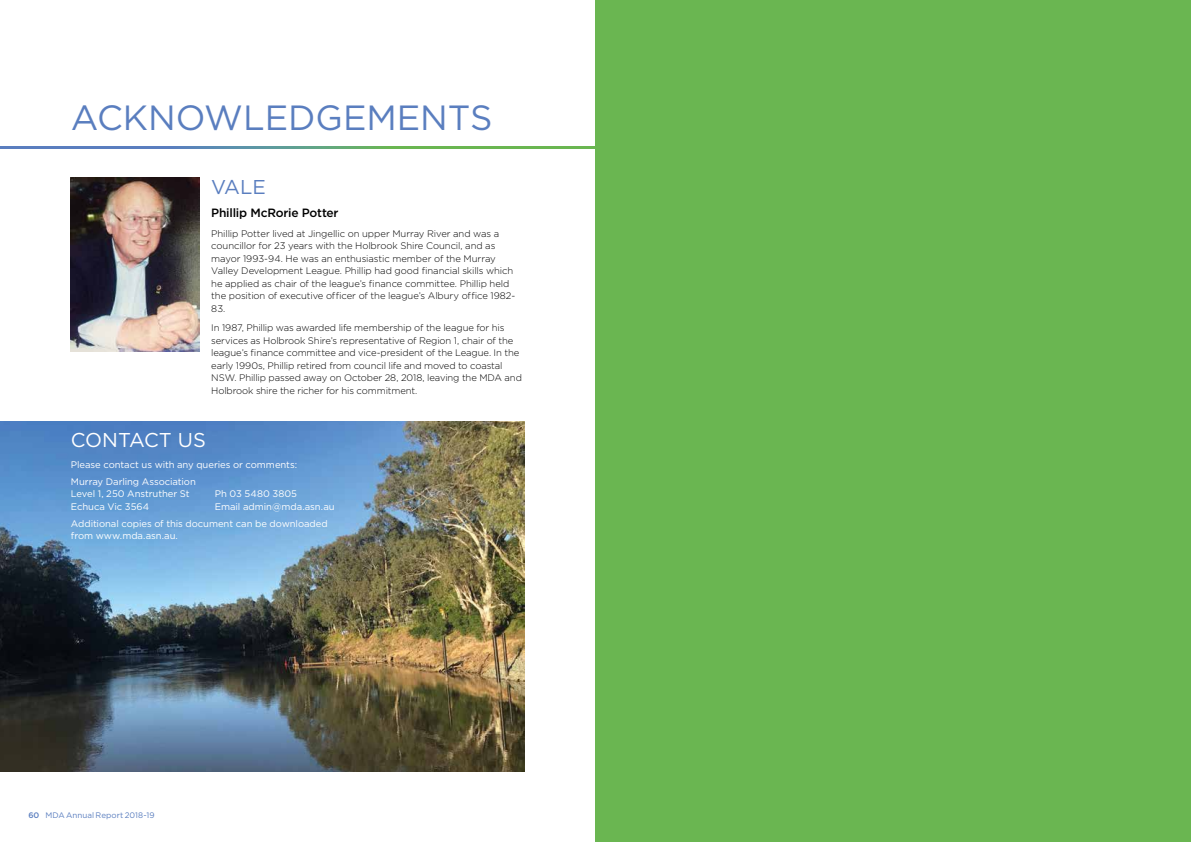
<style>
.page{position:relative;width:1191px;height:842px;background:#fff}
.page>*{position:absolute;margin:0;border:0;box-sizing:border-box;transform-origin:0 0}
.t1{font:35px "Gotham";color:#5a7ebf}
.t2{font:20px "Gotham";color:#fff}
.t3{font:20px "Gotham";color:#5a7ebf}
.t4{font:500 12px "Gotham";letter-spacing:-.02em;color:#000}
.t5{font:300 9.5px/12.5px "Gotham";letter-spacing:-.01em;color:#000}
.t6{font:9.5px/16.7px "Gotham";letter-spacing:-.005em;color:#fff}
.t7{font:8px "Gotham";letter-spacing:.005em;color:#5a7ebf}
.s1{font-weight:500}
</style>
<div class="page">
<svg style="left:0;top:146px;width:595px;height:2px"></svg>
<div style="left:595px;top:0;width:596px;height:842px;background:#6ab651"></div>
<img style="left:71px;top:177px;width:128px;height:175px">
<img style="left:0;top:421px;width:524px;height:350px">
<h1 class="t1" style="left:71px;top:99px;width:423px">ACKNOWLEDGEMENTS</h1>
<h2 class="t3" style="left:211px;top:176px;width:56px">VALE</h2>
<p class="t4" style="left:211px;top:206px;width:129px">Phillip McRorie Potter</p>
<p class="t5" style="left:211px;top:227px;width:305px">Phillip Potter lived at Jingellic on upper Murray River and was a councillor for 23 years with the Holbrook Shire Council, and as mayor 1993-94. He was an enthusiastic member of the Murray Valley Development League. Phillip had good financial skills which he applied as chair of the league’s finance committee. Phillip held the position of executive officer of the league’s Albury office 1982- 83.</p>
<p class="t5" style="left:211px;top:321px;width:312px">In 1987, Phillip was awarded life membership of the league for his services as Holbrook Shire’s representative of Region 1, chair of the league’s finance committee and vice-president of the League. In the early 1990s, Phillip retired from council life and moved to coastal NSW. Phillip passed away on October 28, 2018, leaving the MDA and Holbrook shire the richer for his commitment.</p>
<h2 class="t2" style="left:71px;top:429px;width:136px">CONTACT US</h2>
<p class="t6" style="left:71px;top:456px;width:228px">Please contact us with any queries or comments:<br>Murray Darling Association</p>
<p class="t6" style="left:71px;top:485px;width:120px">Level 1, 250 Anstruther St</p>
<p class="t6" style="left:215px;top:485px;width:84px">Ph 03 5480 3805</p>
<p class="t6" style="left:71px;top:498px;width:80px">Echuca Vic 3564</p>
<p class="t6" style="left:71px;top:498px;width:265px;text-indent:144px">Email admin@mda.asn.au<br>Additional copies of this document can be downloaded</p>
<p class="t6" style="left:71px;top:527px;width:108px">from www.mda.asn.au.</p>
<p class="t7" style="left:28px;top:811px;width:128px"><span class="s1">60</span> MDA Annual Report 2018-19</p>
</div>
